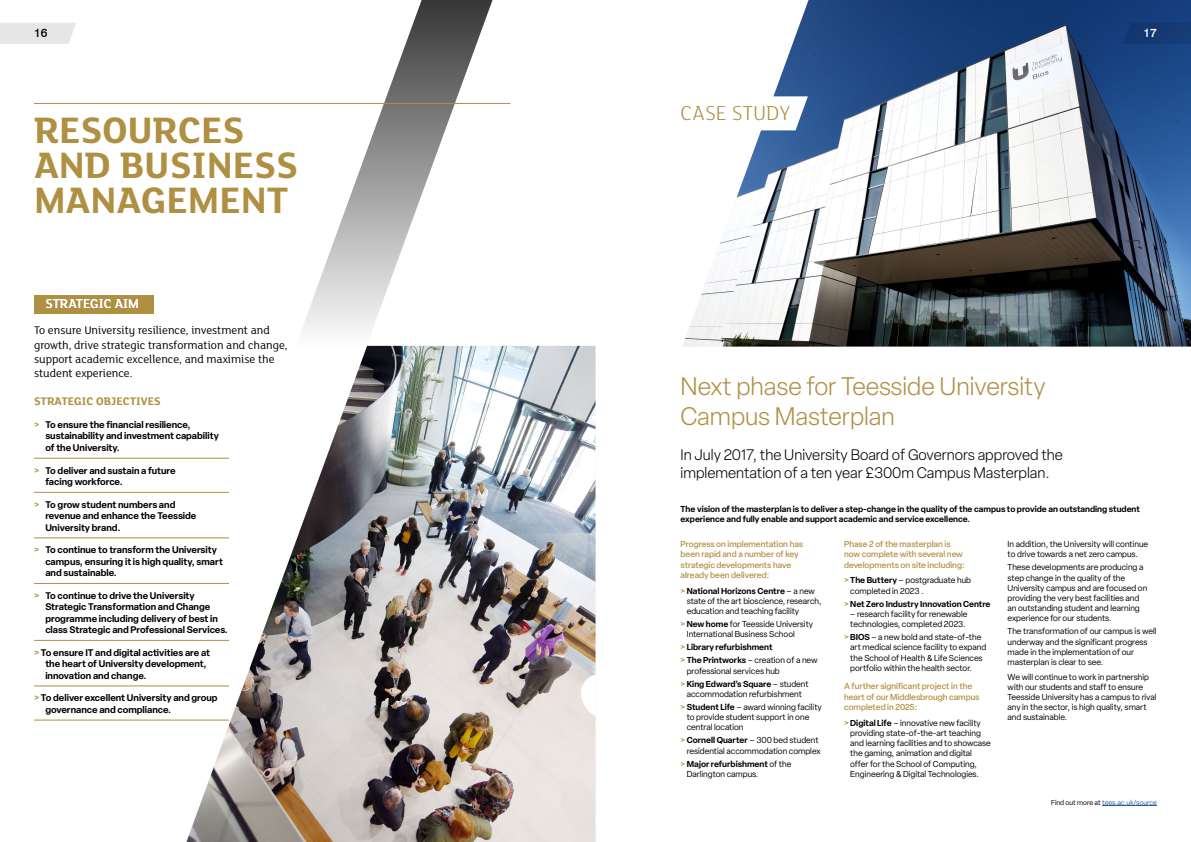
<style>
.page{position:relative;width:1191px;height:842px;background:#fff}
.page>*{position:absolute;margin:0;border:0;box-sizing:border-box;transform-origin:0 0}
.t1{font:700 40px/35px "FS Lola";color:#af9043}
.t2{font:300 25px/30px "Elza";color:#af9043}
.t3{font:300 22px "FS Lola";color:#af9043}
.t4{font:300 15px/18px "Elza";color:#000}
.t5{font:500 14px "FS Lola";color:#fff}
.t6{font:12px/14.4px "FS Lola";color:#000}
.t7{font:700 12px "FS Lola";color:#af9043}
.t8{font:500 12px "Swiss 721 BT";color:#000}
.t9{font:500 12px "Swiss 721 BT";color:#fff}
.t10{font:600 9.5px/11.4px "Elza";color:#000}
.t11{font:8.5px/10.2px "Elza";color:#000}
.t12{font:500 8.5px/10.2px "Elza";color:#b19143}
.t13{font:600 8.5px/10.2px "Elza";color:#000}
.t14{font:7px "Elza";color:#275b9b}
.s1{color:#af9043}
.s2{font-weight:600;color:#af9043}
.s3{font-weight:600}
.s4{color:#000}
</style>
<div class="page">
<div style="left:0;top:23px;width:76px;height:21px;background:#e6e6e6"></div>
<svg style="left:302px;top:0;width:191px;height:346px"></svg>
<div style="left:34px;top:295px;width:119px;height:18px;background:#af9043"></div>
<img style="left:186px;top:346px;width:409px;height:496px">
<hr style="left:34px;top:103px;width:476px;height:1px;background:#af9043">
<hr style="left:34px;top:458px;width:195px;height:1px;background:#af9043">
<hr style="left:34px;top:492px;width:195px;height:1px;background:#af9043">
<hr style="left:34px;top:538px;width:195px;height:1px;background:#af9043">
<hr style="left:34px;top:583px;width:195px;height:1px;background:#af9043">
<hr style="left:34px;top:640px;width:195px;height:1px;background:#af9043">
<hr style="left:34px;top:686px;width:195px;height:1px;background:#af9043">
<hr style="left:34px;top:720px;width:195px;height:1px;background:#af9043">
<img style="left:683px;top:0;width:508px;height:347px">
<svg style="left:1122px;top:23px;width:69px;height:21px"></svg>
<svg style="left:687px;top:96px;width:121px;height:34px"></svg>
<hr style="left:1102px;top:805px;width:55px;height:1px;background:#275b9b">
<h3 class="t8" style="left:34px;top:26px;width:15px">16</h3>
<h1 class="t1" style="left:34px;top:111px;width:265px">RESOURCES<br>AND BUSINESS<br>MANAGEMENT</h1>
<p class="t5" style="left:45px;top:295px;width:95px">STRATEGIC AIM</p>
<p class="t6" style="left:34px;top:322px;width:255px">To ensure University resilience, investment and growth, drive strategic transformation and change, support academic excellence, and maximise the student experience.</p>
<p class="t7" style="left:34px;top:393px;width:128px">STRATEGIC OBJECTIVES</p>
<p class="t10" style="left:45px;top:419px;width:175px;text-indent:-11px"><span class="s1">&gt;</span> To ensure the financial resilience, sustainability and investment capability of the University.</p>
<p class="t10" style="left:45px;top:464px;width:132px;text-indent:-11px"><span class="s1">&gt;</span> To deliver and sustain a future facing workforce.</p>
<p class="t10" style="left:45px;top:498px;width:153px;text-indent:-11px"><span class="s1">&gt;</span> To grow student numbers and revenue and enhance the Teesside<br>University brand.</p>
<p class="t10" style="left:45px;top:544px;width:179px;text-indent:-11px"><span class="s1">&gt;</span> To continue to transform the University campus, ensuring it is high quality, smart and sustainable.</p>
<p class="t10" style="left:45px;top:590px;width:184px;text-indent:-11px"><span class="s1">&gt;</span> To continue to drive the University Strategic Transformation and Change programme including delivery of best in class Strategic and Professional Services.</p>
<p class="t10" style="left:45px;top:646px;width:166px;text-indent:-11px"><span class="s1">&gt;</span> To ensure IT and digital activities are at the heart of University development, innovation and change.</p>
<p class="t10" style="left:45px;top:692px;width:174px;text-indent:-11px"><span class="s1">&gt;</span> To deliver excellent University and group governance and compliance.</p>
<p class="t3" style="left:680px;top:99px;width:112px">CASE STUDY</p>
<p class="t9" style="left:1143px;top:26px;width:15px">17</p>
<h2 class="t2" style="left:680px;top:371px;width:367px">Next phase for Teesside University<br>Campus Masterplan</h2>
<p class="t4" style="left:680px;top:445px;width:384px">In July 2017, the University Board of Governors approved the implementation of a ten year £300m Campus Masterplan.</p>
<p class="t13" style="left:680px;top:504px;width:461px">The vision of the masterplan is to deliver a step-change in the quality of the campus to provide an outstanding student experience and fully enable and support academic and service excellence.</p>
<p class="t12" style="left:680px;top:539px;width:124px">Progress on implementation has been rapid and a number of key strategic developments have already been delivered:</p>
<p class="t11" style="left:687px;top:586px;width:136px;text-indent:-6px"><span class="s2">&gt;</span> <span class="s3">National Horizons Centre</span> – a new state of the art bioscience, research, education and teaching facility</p>
<p class="t11" style="left:687px;top:619px;width:128px;text-indent:-6px"><span class="s2">&gt;</span> <span class="s3">New home</span> for Teesside University<br>International Business School</p>
<p class="t13" style="left:680px;top:642px;width:93px"><span class="s1">&gt;</span> Library refurbishment</p>
<p class="t11" style="left:687px;top:655px;width:132px;text-indent:-6px"><span class="s2">&gt;</span> <span class="s3">The Printworks</span> – creation of a new professional services hub</p>
<p class="t11" style="left:680px;top:678px;width:129px;text-align:center"><span class="s2">&gt;</span> <span class="s3">King Edward’s Square</span> – student accommodation refurbishment</p>
<p class="t11" style="left:687px;top:702px;width:137px;text-indent:-6px"><span class="s2">&gt;</span> <span class="s3">Student Life</span> – award winning facility to provide student support in one central location</p>
<p class="t11" style="left:680px;top:735px;width:142px;text-align:right"><span class="s2">&gt;</span> <span class="s3">Cornell Quarter</span> – 300 bed student residential accommodation complex</p>
<p class="t11" style="left:687px;top:758px;width:106px;text-indent:-6px"><span class="s2">&gt;</span> <span class="s3">Major refurbishment</span> of the<br>Darlington campus.</p>
<p class="t12" style="left:844px;top:539px;width:120px">Phase 2 of the masterplan is now complete with several new</p>
<p class="t12" style="left:844px;top:559px;width:122px">developments on site including:</p>
<p class="t11" style="left:850px;top:575px;width:122px;text-indent:-6px"><span class="s2">&gt;</span> <span class="s3">The Buttery</span> – postgraduate hub completed in 2023 .</p>
<p class="t13" style="left:844px;top:598px;width:148px"><span class="s1">&gt;</span> Net Zero Industry Innovation Centre</p>
<p class="t11" style="left:850px;top:609px;width:119px">– research facility for renewable technologies, completed 2023.</p>
<p class="t11" style="left:850px;top:632px;width:137px;text-indent:-6px"><span class="s2">&gt;</span> <span class="s3">BIOS</span> – a new bold and state-of-the art medical science facility to expand the School of Health &amp; Life Sciences portfolio within the health sector.</p>
<h3 class="t12" style="left:844px;top:681px;width:137px">A further significant project in the heart of our Middlesbrough campus completed in 2025:</h3>
<p class="t11" style="left:850px;top:718px;width:142px;text-indent:-6px"><span class="s2">&gt;</span> <span class="s3">Digital Life</span> – innovative new facility providing state-of-the-art teaching and learning facilities and to showcase the gaming, animation and digital offer for the School of Computing, Engineering &amp; Digital Technologies.</p>
<p class="t11" style="left:1007px;top:539px;width:142px">In addition, the University will continue to drive towards a net zero campus.</p>
<p class="t11" style="left:1007px;top:562px;width:141px">These developments are producing a step change in the quality of the University campus and are focused on providing the very best facilities and an outstanding student and learning experience for our students.</p>
<p class="t11" style="left:1007px;top:626px;width:150px">The transformation of our campus is well underway and the significant progress made in the implementation of our masterplan is clear to see.</p>
<p class="t11" style="left:1007px;top:671px;width:150px">We will continue to work in partnership with our students and staff to ensure Teesside University has a campus to rival any in the sector, is high quality, smart and sustainable.</p>
<p class="t14" style="left:1051px;top:798px;width:107px"><span class="s4">Find out more at</span> tees.ac.uk/source</p>
</div>
